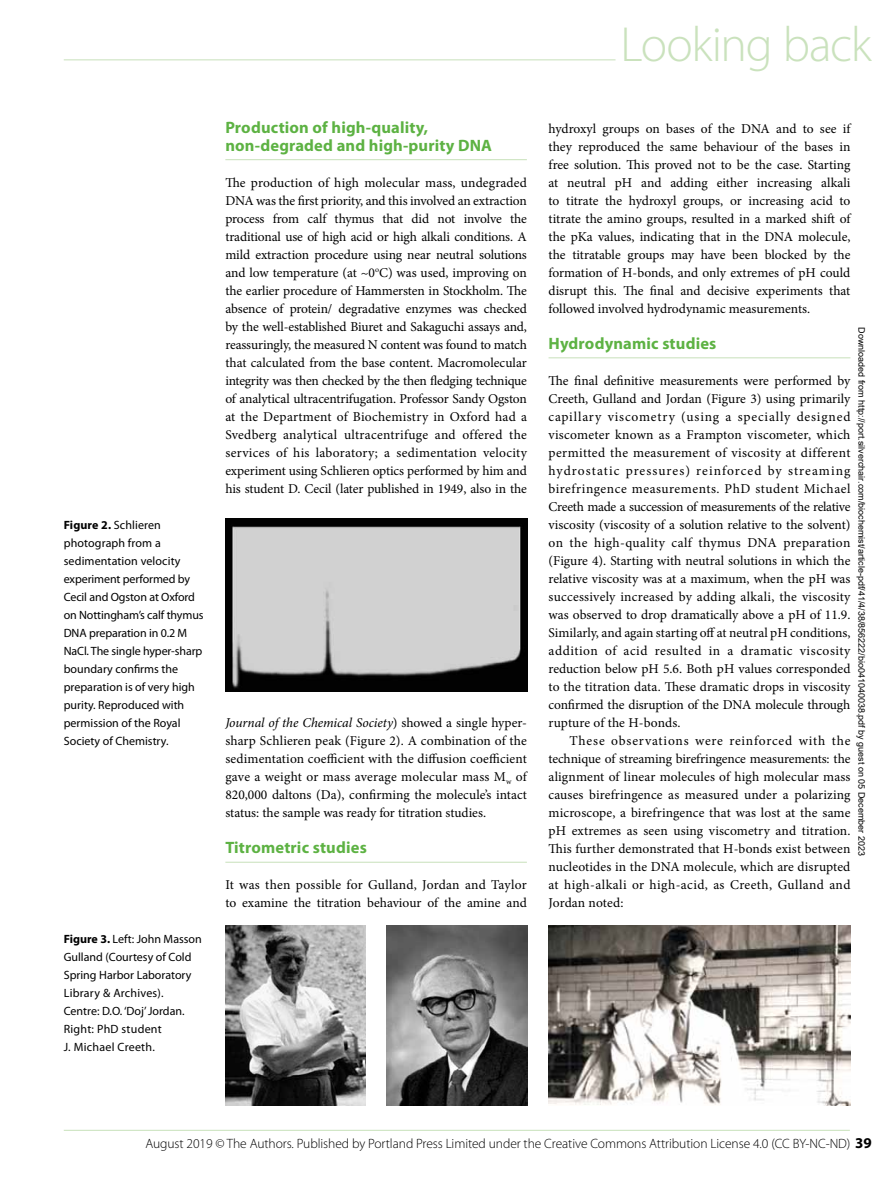
<style>
.page{position:relative;width:893px;height:1183px;background:#fff}
.page>*{position:absolute;margin:0;border:0;box-sizing:border-box;transform-origin:0 0}
.t1{font:300 49.5px "Myriad Pro";letter-spacing:-.025em;color:#cae2bd}
.t2{font:700 16.5px/18px "Myriad Pro";letter-spacing:.01em;color:#5db243}
.t3{font:13.5px/18px "Minion Pro";color:#000;text-align:justify}
.t4{font:300 13.5px "Myriad Pro";letter-spacing:-.005em;color:#000}
.t5{font:12px/18px "Myriad Pro";color:#000}
.t6{font:9px "Arial";color:#000}
.s1{font-weight:700}
.s2{font-style:italic}
.s3{font-weight:700;font-size:15px}
</style>
<div class="page">
<hr style="left:64px;top:1129px;width:786px;height:1px;background:#cae2bd">
<hr style="left:64px;top:59px;width:551px;height:1px;background:#cae2bd">
<hr style="left:225px;top:159px;width:302px;height:1px;background:#cae2bd">
<hr style="left:225px;top:861px;width:302px;height:1px;background:#cae2bd">
<hr style="left:549px;top:357px;width:301px;height:1px;background:#cae2bd">
<img style="left:225px;top:518px;width:302px;height:173px">
<img style="left:549px;top:925px;width:301px;height:180px">
<img style="left:225px;top:925px;width:141px;height:180px">
<img style="left:387px;top:925px;width:140px;height:180px">
<p class="t5" style="left:64px;top:515px;width:141px"><span class="s1">Figure 2.</span> Schlieren photograph from a sedimentation velocity experiment performed by<br>Cecil and Ogston at Oxford on Nottingham’s calf thymus<br>DNA preparation in 0.2 M<br>NaCl. The single hyper-sharp boundary confirms the preparation is of very high purity. Reproduced with permission of the Royal<br>Society of Chemistry.</p>
<p class="t5" style="left:64px;top:929px;width:140px"><span class="s1">Figure 3.</span> Left: John Masson<br>Gulland (Courtesy of Cold<br>Spring Harbor Laboratory<br>Library &amp; Archives).<br>Centre: D.O. ‘Doj’ Jordan.<br>Right: PhD student<br>J. Michael Creeth.</p>
<p class="t2" style="left:225px;top:117px;width:268px">Production of high-quality, non-degraded and high-purity DNA</p>
<p class="t3" style="left:225px;top:173px;width:303px">The production of high molecular mass, undegraded DNA was the first priority, and this involved an extraction process from calf thymus that did not involve the traditional use of high acid or high alkali conditions. A mild extraction procedure using near neutral solutions and low temperature (at ~0<sup>o</sup>C) was used, improving on the earlier procedure of Hammersten in Stockholm. The absence of protein/ degradative enzymes was checked by the well-established Biuret and Sakaguchi assays and, reassuringly, the measured N content was found to match that calculated from the base content. Macromolecular integrity was then checked by the then fledging technique of analytical ultracentrifugation. Professor Sandy Ogston at the Department of Biochemistry in Oxford had a Svedberg analytical ultracentrifuge and offered the services of his laboratory; a sedimentation velocity experiment using Schlieren optics performed by him and his student D. Cecil (later published in 1949, also in the</p>
<p class="t3" style="left:225px;top:713px;width:303px"><span class="s2">Journal of the Chemical Society</span>) showed a single hyper&shy;sharp Schlieren peak (Figure 2). A combination of the sedimentation coefficient with the diffusion coefficient gave a weight or mass average molecular mass M<sub>w</sub> of 820,000 daltons (Da), confirming the molecule’s intact status: the sample was ready for titration studies.</p>
<p class="t2" style="left:225px;top:837px;width:143px">Titrometric studies</p>
<p class="t3" style="left:225px;top:875px;width:303px">It was then possible for Gulland, Jordan and Taylor to examine the titration behaviour of the amine and</p>
<h1 class="t1" style="left:621px;top:17px;width:253px">Looking back</h1>
<p class="t3" style="left:549px;top:119px;width:303px">hydroxyl groups on bases of the DNA and to see if they reproduced the same behaviour of the bases in free solution. This proved not to be the case. Starting at neutral pH and adding either increasing alkali to titrate the hydroxyl groups, or increasing acid to titrate the amino groups, resulted in a marked shift of the pKa values, indicating that in the DNA molecule, the titratable groups may have been blocked by the formation of H-bonds, and only extremes of pH could disrupt this. The final and decisive experiments that followed involved hydrodynamic measurements.</p>
<p class="t2" style="left:549px;top:333px;width:169px">Hydrodynamic studies</p>
<p class="t3" style="left:549px;top:371px;width:303px">The final definitive measurements were performed by Creeth, Gulland and Jordan (Figure 3) using primarily capillary viscometry (using a specially designed viscometer known as a Frampton viscometer, which permitted the measurement of viscosity at different hydrostatic pressures) reinforced by streaming birefringence measurements. PhD student Michael Creeth made a succession of measurements of the relative viscosity (viscosity of a solution relative to the solvent) on the high-quality calf thymus DNA preparation (Figure 4). Starting with neutral solutions in which the relative viscosity was at a maximum, when the pH was successively increased by adding alkali, the viscosity was observed to drop dramatically above a pH of 11.9.<br>Similarly, and again starting off at neutral pH conditions, addition of acid resulted in a dramatic viscosity reduction below pH 5.6. Both pH values corresponded to the titration data. These dramatic drops in viscosity confirmed the disruption of the DNA molecule through rupture of the H-bonds.</p>
<p class="t3" style="left:549px;top:731px;width:303px;text-indent:21px">These observations were reinforced with the technique of streaming birefringence measurements: the alignment of linear molecules of high molecular mass causes birefringence as measured under a polarizing microscope, a birefringence that was lost at the same pH extremes as seen using viscometry and titration.<br>This further demonstrated that H-bonds exist between nucleotides in the DNA molecule, which are disrupted at high-alkali or high-acid, as Creeth, Gulland and Jordan noted:</p>
<p class="t6" style="left:865px;top:327px;width:530px;rotate:90deg">Downloaded from http://port.silverchair.com/biochemist/article-pdf/41/4/38/856222/bio041040038.pdf by guest on 05 December 2023</p>
<p class="t4" style="left:145px;top:1135px;width:728px">August 2019 © The Authors. Published by Portland Press Limited under the Creative Commons Attribution License 4.0 (CC BY-NC-ND) <span class="s3">39</span></p>
</div>
